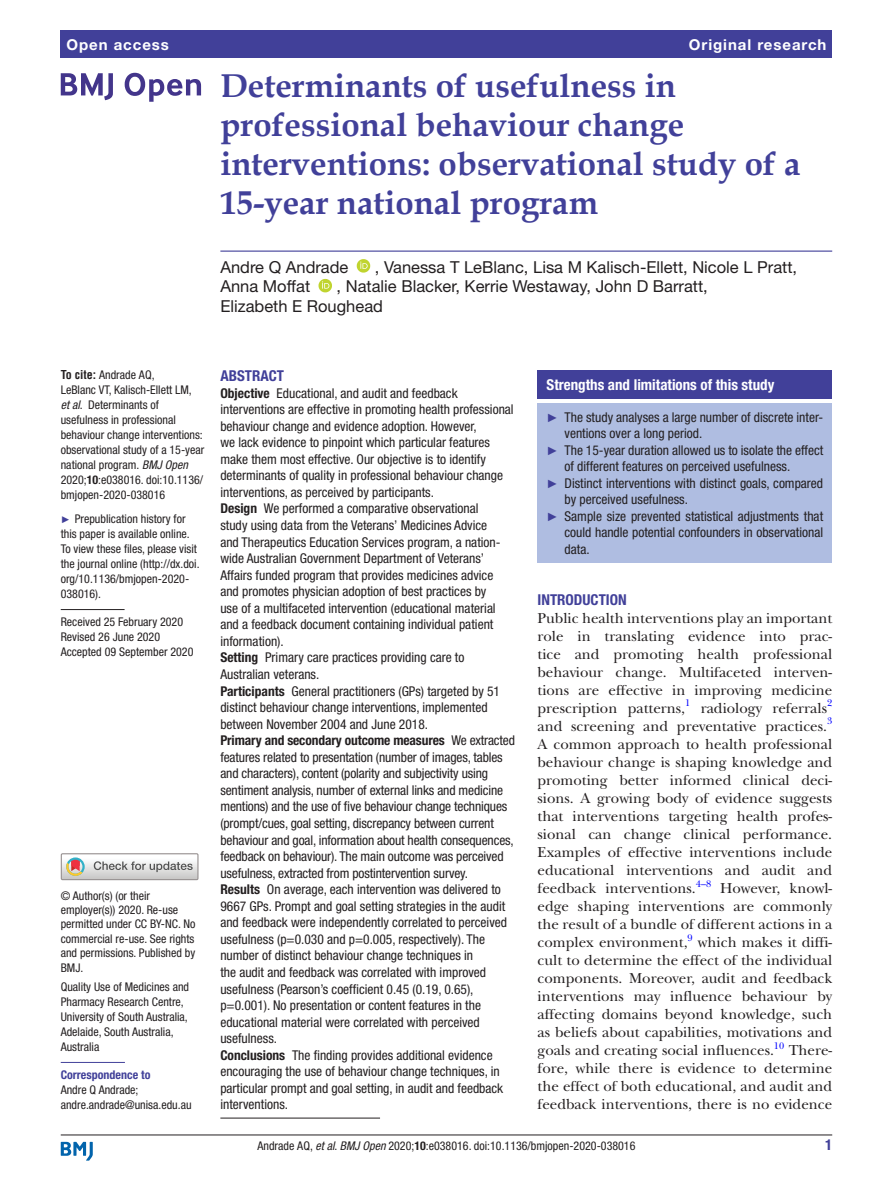
<style>
.page{position:relative;width:893px;height:1191px;background:#fff}
.page>*{position:absolute;margin:0;border:0;box-sizing:border-box;transform-origin:0 0}
.t1{font:700 33px/39px "Book Antiqua";color:#414099}
.t2{font:16.5px/19.5px "Helvetica Neue LT Std";color:#231f20}
.t3{font:15px/18px "New Baskerville";color:#231f20;text-align:justify}
.t4{font:700 condensed 15px "Helvetica Neue LT Std";color:#fff}
.t5{font:700 15px "Helvetica Neue LT Std";letter-spacing:.065em;color:#fff}
.t6{font:700 condensed 15px "Helvetica Neue LT Std";color:#414099}
.t7{font:condensed 13.5px/16.5px "Helvetica Neue LT Std";color:#231f20}
.t8{font:condensed 12px/15px "Helvetica Neue LT Std";color:#231f20}
.t9{font:700 condensed 12px "Helvetica Neue LT Std";color:#414099}
.t10{font:9.9px "New Baskerville";color:#00f}
.s1{font-family:"Helvetica LT Std";font-weight:700}
.s2{font-style:italic}
.s3{font-weight:700}
.s4{font-family:"Arial";font-stretch:normal;font-size:9.75px;color:#414099}
.s5{font-family:"Arial";font-stretch:normal;font-size:12px;color:#414099}
</style>
<div class="page">
<hr style="left:61px;top:1134px;width:771px;height:1px;background:#231f20">
<svg style="left:61px;top:1141px;width:32px;height:19px"></svg>
<div style="left:61px;top:31px;width:771px;height:27px;background:#414099"></div>
<hr style="left:220px;top:250px;width:612px;height:2px;background:#414099">
<svg style="left:357px;top:259px;width:13px;height:14px"></svg>
<svg style="left:318px;top:279px;width:14px;height:13px"></svg>
<hr style="left:61px;top:609px;width:64px;height:1px;background:#231f20">
<hr style="left:61px;top:1062px;width:64px;height:1px;background:#414099">
<svg style="left:61px;top:73px;width:52px;height:27px"></svg>
<svg style="left:125px;top:73px;width:76px;height:29px"></svg>
<div style="left:61px;top:853px;width:138px;height:27px;border:1px solid #969090"></div>
<svg style="left:61px;top:853px;width:137px;height:26px"></svg>
<hr style="left:220px;top:1117px;width:160px;height:1px;background:#231f20">
<div style="left:538px;top:370px;width:294px;height:29px;background:#414099"></div>
<div style="left:538px;top:403px;width:294px;height:160px;background:#afbde1"></div>
<p class="t5" style="left:66px;top:35px;width:104px">Open access</p>
<p class="t5" style="left:689px;top:35px;width:139px">Original research</p>
<h1 class="t1" style="left:220px;top:66px;width:582px">Determinants of usefulness in professional behaviour change interventions: observational study of a<br>15-year national program</h1>
<p class="t2" style="left:220px;top:257px;width:130px">Andre Q Andrade</p>
<p class="t2" style="left:375px;top:257px;width:424px">, Vanessa T LeBlanc, Lisa M Kalisch-Ellett, Nicole L Pratt,</p>
<p class="t2" style="left:220px;top:276px;width:91px">Anna Moffat</p>
<p class="t2" style="left:220px;top:276px;width:489px;text-indent:116px">, Natalie Blacker, Kerrie Westaway, John D Barratt,<br>Elizabeth E Roughead</p>
<p class="t8" style="left:61px;top:367px;width:145px"><span class="s1">To cite:</span> Andrade AQ,<br>LeBlanc VT, Kalisch-Ellett LM,<br><span class="s2">et al</span>. Determinants of usefulness in professional behaviour change interventions: observational study of a 15-year national program. <span class="s2">BMJ Open<br></span>2020;<span class="s3">10</span>:e038016. doi:10.1136/ bmjopen-2020-038016</p>
<p class="t8" style="left:61px;top:511px;width:140px"><span class="s4">►</span> Prepublication history for this paper is available online.<br>To view these files, please visit the journal online (http://dx.doi. org/10.1136/bmjopen-2020-<br>038016).</p>
<p class="t8" style="left:61px;top:614px;width:134px">Received 25 February 2020<br>Revised 26 June 2020<br>Accepted 09 September 2020</p>
<p class="t8" style="left:61px;top:888px;width:136px;line-height:14.4px">© Author(s) (or their employer(s)) 2020. Re-use permitted under CC BY-NC. No commercial re-use. See rights and permissions. Published by<br>BMJ.</p>
<p class="t8" style="left:61px;top:979px;width:130px">Quality Use of Medicines and<br>Pharmacy Research Centre,<br>University of South Australia,<br>Adelaide, South Australia,<br>Australia</p>
<p class="t9" style="left:61px;top:1067px;width:91px">Correspondence to</p>
<p class="t8" style="left:61px;top:1082px;width:132px">Andre Q Andrade; andre.andrade@unisa.edu.au</p>
<p class="t6" style="left:220px;top:366px;width:65px">ABSTRACT</p>
<p class="t7" style="left:220px;top:384px;width:296px"><span class="s3">Objective</span> Educational, and audit and feedback interventions are effective in promoting health professional behaviour change and evidence adoption. However,<br>we lack evidence to pinpoint which particular features make them most effective. Our objective is to identify determinants of quality in professional behaviour change interventions, as perceived by participants.<br><span class="s3">Design</span> We performed a comparative observational<br>study using data from the Veterans’ Medicines Advice<br>and Therapeutics Education Services program, a nation&shy;wide Australian Government Department of Veterans’ Affairs funded program that provides medicines advice and promotes physician adoption of best practices by<br>use of a multifaceted intervention (educational material and a feedback document containing individual patient information).<br><span class="s3">Setting</span> Primary care practices providing care to Australian veterans.<br><span class="s3">Participants</span> General practitioners (GPs) targeted by 51 distinct behaviour change interventions, implemented between November 2004 and June 2018.<br><span class="s3">Primary and secondary outcome measures</span> We extracted features related to presentation (number of images, tables and characters), content (polarity and subjectivity using sentiment analysis, number of external links and medicine mentions) and the use of five behaviour change techniques (prompt/cues, goal setting, discrepancy between current behaviour and goal, information about health consequences, feedback on behaviour). The main outcome was perceived usefulness, extracted from postintervention survey.<br><span class="s3">Results</span> On average, each intervention was delivered to 9667 GPs. Prompt and goal setting strategies in the audit and feedback were independently correlated to perceived usefulness (p=0.030 and p=0.005, respectively). The number of distinct behaviour change techniques in<br>the audit and feedback was correlated with improved usefulness (Pearson’s coefficient 0.45 (0.19, 0.65), p=0.001). No presentation or content features in the educational material were correlated with perceived usefulness.<br><span class="s3">Conclusions</span> The finding provides additional evidence encouraging the use of behaviour change techniques, in particular prompt and goal setting, in audit and feedback interventions.</p>
<p class="t4" style="left:547px;top:375px;width:229px">Strengths and limitations of this study</p>
<p class="t7" style="left:547px;top:408px;width:278px"><span class="s5">►</span> The study analyses a large number of discrete inter-</p>
<p class="t7" style="left:565px;top:425px;width:139px">ventions over a long period.</p>
<p class="t7" style="left:547px;top:441px;width:278px"><span class="s5">►</span> The 15-year duration allowed us to isolate the effect</p>
<p class="t7" style="left:565px;top:458px;width:227px">of different features on perceived usefulness.</p>
<p class="t7" style="left:547px;top:474px;width:278px"><span class="s5">►</span> Distinct interventions with distinct goals, compared</p>
<p class="t7" style="left:565px;top:491px;width:125px">by perceived usefulness.</p>
<p class="t7" style="left:547px;top:507px;width:278px"><span class="s5">►</span> Sample size prevented statistical adjustments that</p>
<p class="t7" style="left:565px;top:524px;width:260px">could handle potential confounders in observational</p>
<p class="t7" style="left:565px;top:540px;width:27px">data.</p>
<p class="t6" style="left:538px;top:591px;width:91px">INTRODUCTION</p>
<p class="t3" style="left:538px;top:609px;width:296px">Public health interventions play an important role in translating evidence into prac&shy;tice and promoting health professional behaviour change. Multifaceted interven&shy;tions are effective in improving medicine prescription patterns,</p>
<p class="t10" style="left:685px;top:697px;width:7px">1</p>
<p class="t3" style="left:701px;top:699px;width:128px">radiology referrals</p>
<p class="t10" style="left:827px;top:697px;width:7px">2</p>
<p class="t3" style="left:538px;top:717px;width:291px">and screening and preventative practices.</p>
<p class="t10" style="left:827px;top:715px;width:7px">3</p>
<p class="t3" style="left:538px;top:735px;width:296px">A common approach to health professional behaviour change is shaping knowledge and promoting better informed clinical deci&shy;sions. A growing body of evidence suggests that interventions targeting health profes&shy;sional can change clinical performance.<br>Examples of effective interventions include educational interventions and audit and feedback interventions.</p>
<p class="t10" style="left:696px;top:877px;width:17px">4–8</p>
<p class="t3" style="left:538px;top:879px;width:296px;text-indent:183px">However, knowl&shy;edge shaping interventions are commonly the result of a bundle of different actions in a complex environment,</p>
<p class="t10" style="left:688px;top:931px;width:7px">9</p>
<p class="t3" style="left:538px;top:933px;width:296px;text-indent:160px">which makes it diffi&shy;cult to determine the effect of the individual components. Moreover, audit and feedback interventions may influence behaviour by affecting domains beyond knowledge, such as beliefs about capabilities, motivations and goals and creating social influences.<sup>10</sup> There&shy;fore, while there is evidence to determine the effect of both educational, and audit and feedback interventions, there is no evidence</p>
<p class="t8" style="left:257px;top:1137px;width:379px">Andrade AQ, <span class="s2">et al</span>. <span class="s2">BMJ Open</span> 2020;<span class="s3">10</span>:e038016. doi:10.1136/bmjopen-2020-038016</p>
<p class="t6" style="left:825px;top:1135px;width:9px">1</p>
</div>
